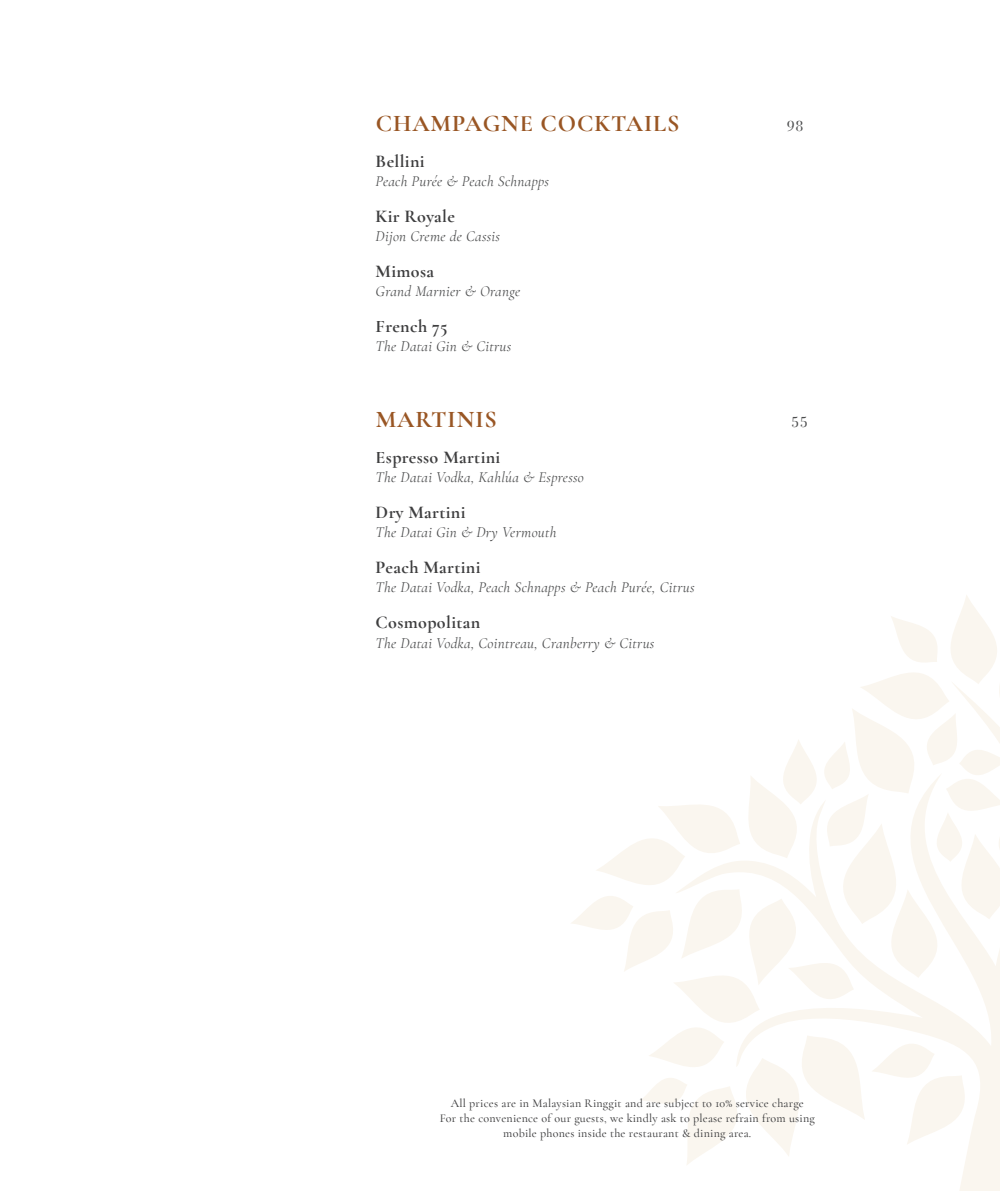
<style>
.page{position:relative;width:1000px;height:1191px;background:#fff}
.page>*{position:absolute;margin:0;border:0;box-sizing:border-box;transform-origin:0 0}
.t1{font:700 24px "Cormorant Garamond";letter-spacing:.04em;color:#995624}
.t2{font:700 18px "Cormorant Garamond";letter-spacing:.02em;color:#3e3e3f}
.t3{font:18px "Arlene";color:#4b4c4d}
.t4{font:italic 15px "Cormorant Garamond";letter-spacing:.02em;color:#4b4c4d}
.t5{font:500 12px/15px "Cormorant Garamond";letter-spacing:.02em;color:#3e3e3f;text-align:center}
</style>
<div class="page">
<svg style="left:960px;top:1165px;width:39px;height:26px"></svg>
<svg style="left:572px;top:595px;width:427px;height:570px"></svg>
<p class="t1" style="left:375px;top:108px;width:305px">CHAMPAGNE COCKTAILS</p>
<p class="t3" style="left:786px;top:114px;width:18px">98</p>
<p class="t2" style="left:375px;top:150px;width:50px">Bellini</p>
<p class="t4" style="left:375px;top:172px;width:175px">Peach Purée &amp; Peach Schnapps</p>
<p class="t2" style="left:375px;top:205px;width:81px">Kir Royale</p>
<p class="t4" style="left:375px;top:227px;width:126px">Dijon Creme de Cassis</p>
<p class="t2" style="left:375px;top:260px;width:60px">Mimosa</p>
<p class="t4" style="left:375px;top:282px;width:146px">Grand Marnier &amp; Orange</p>
<p class="t2" style="left:375px;top:315px;width:73px">French 75</p>
<p class="t4" style="left:375px;top:337px;width:137px">The Datai Gin &amp; Citrus</p>
<p class="t1" style="left:375px;top:405px;width:123px">MARTINIS</p>
<p class="t3" style="left:791px;top:410px;width:18px">55</p>
<p class="t2" style="left:375px;top:446px;width:126px">Espresso Martini</p>
<p class="t4" style="left:375px;top:469px;width:210px">The Datai Vodka, Kahlúa &amp; Espresso</p>
<p class="t2" style="left:375px;top:501px;width:91px">Dry Martini</p>
<p class="t4" style="left:375px;top:524px;width:182px">The Datai Gin &amp; Dry Vermouth</p>
<p class="t2" style="left:375px;top:556px;width:106px">Peach Martini</p>
<p class="t4" style="left:375px;top:579px;width:320px">The Datai Vodka, Peach Schnapps &amp; Peach Purée, Citrus</p>
<p class="t2" style="left:375px;top:611px;width:106px">Cosmopolitan</p>
<p class="t4" style="left:375px;top:634px;width:280px">The Datai Vodka, Cointreau, Cranberry &amp; Citrus</p>
<p class="t5" style="left:439px;top:1095px;width:376px">All prices are in Malaysian Ringgit and are subject to 10% service charge<br>For the convenience of our guests, we kindly ask to please refrain from using mobile phones inside the restaurant &amp; dining area.</p>
</div>
